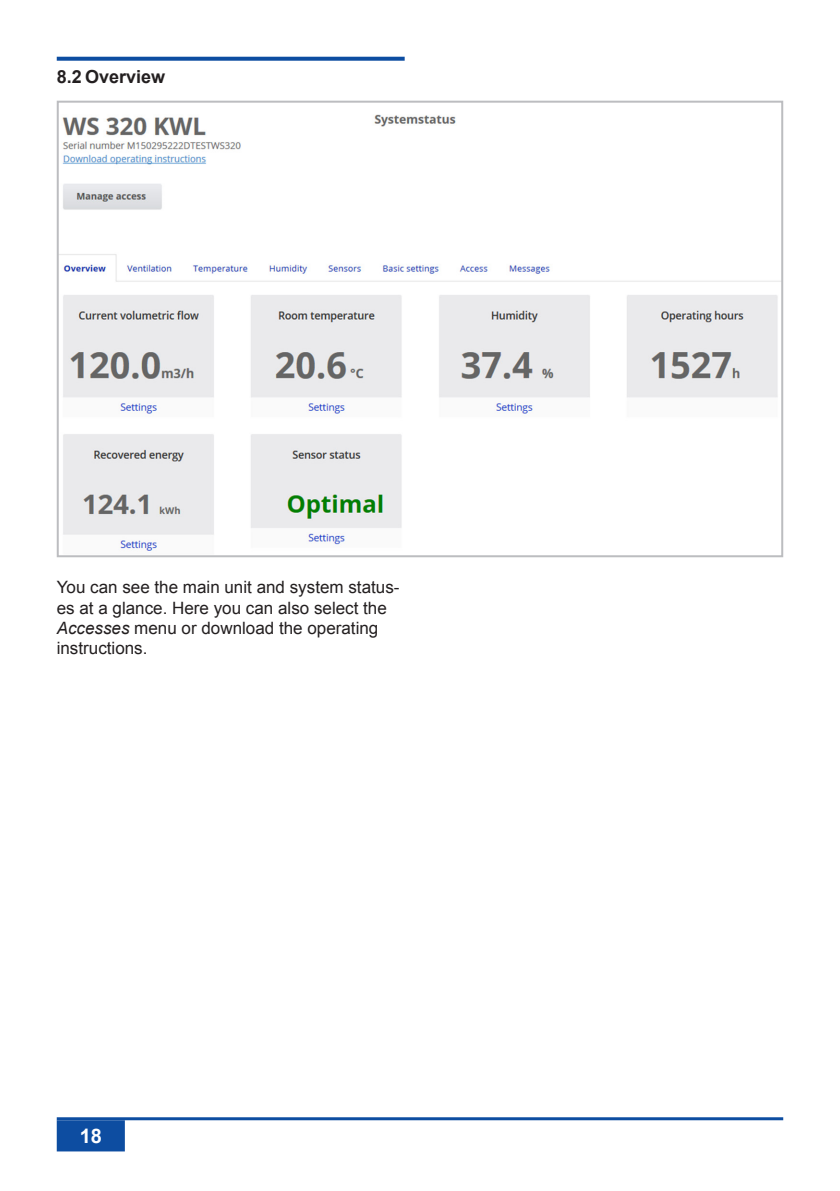
<style>
.page{position:relative;width:840px;height:1191px;background:#fff}
.page>*{position:absolute;margin:0;border:0;box-sizing:border-box;transform-origin:0 0}
.t1{font:700 20px "Arial";color:#fff}
.t2{font:700 18px "Arial";color:#231f20}
.t3{font:17px/20.4px "Arial";color:#231f20}
.s1{font-style:italic}
</style>
<div class="page">
<div style="left:58px;top:1121px;width:66px;height:29px;background:#0d4da1"></div>
<div style="left:57px;top:1120px;width:68px;height:31px;border:2px solid #0d4da1"></div>
<hr style="left:57px;top:1117px;width:725px;height:3px;background:#0d4da1">
<svg style="left:57px;top:57px;width:347px;height:4px"></svg>
<img style="left:60px;top:114px;width:719px;height:437px">
<div style="left:57px;top:101px;width:725px;height:456px;border:2px solid #bcbdc0"></div>
<p class="t2" style="left:57px;top:65px;width:110px">8.2 Overview</p>
<p class="t3" style="left:57px;top:577px;width:344px">You can see the main unit and system status&shy;es at a glance. Here you can also select the <span class="s1">Accesses</span> menu or download the operating instructions.</p>
<p class="t1" style="left:80px;top:1122px;width:24px">18</p>
</div>
